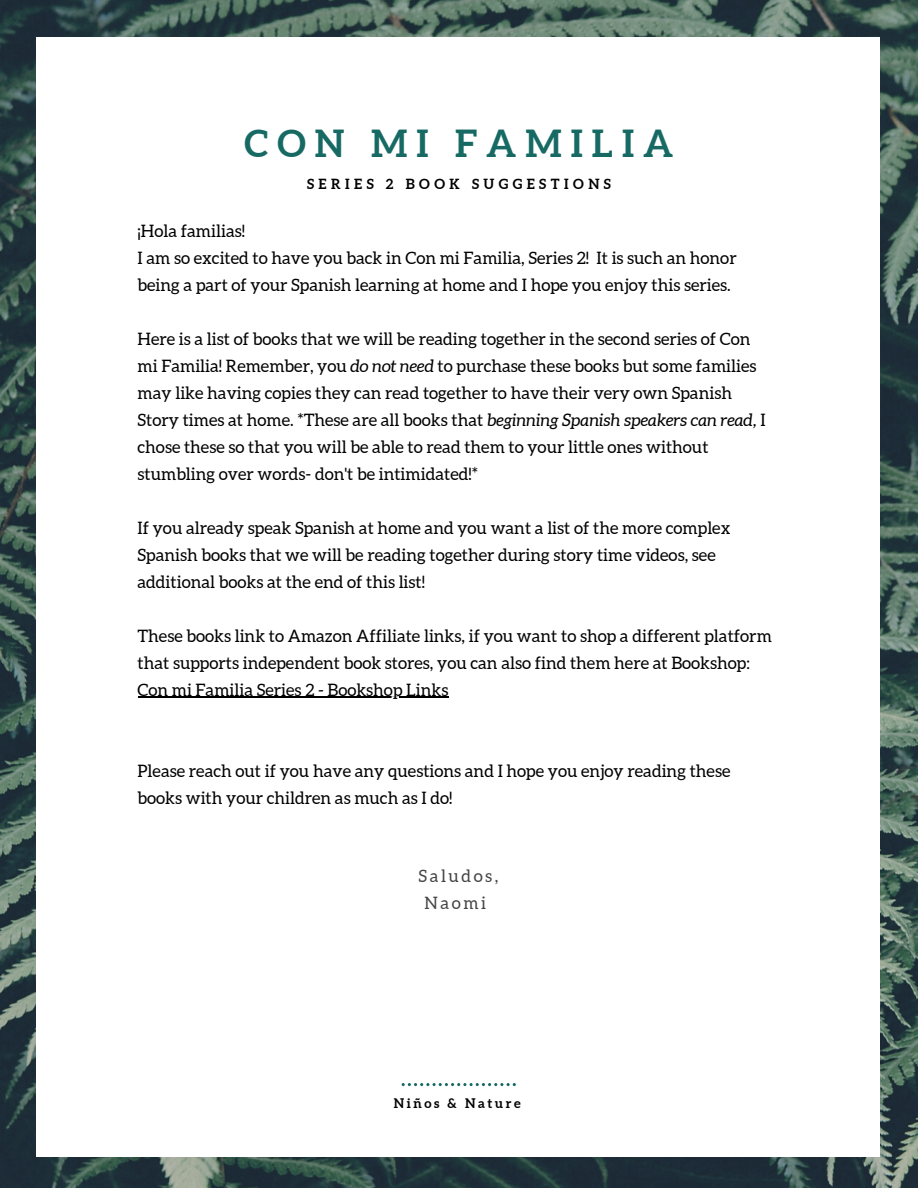
<style>
.page{position:relative;width:918px;height:1188px;background:#fff}
.page>*{position:absolute;margin:0;border:0;box-sizing:border-box;transform-origin:0 0}
.t1{font:700 37.35px "Aleo";letter-spacing:.24em;color:#166a63}
.t2{font:17.1px/27px "Aleo";color:#000}
.t3{font:17.1px/27px "Aleo";letter-spacing:.15em;color:#454545;text-align:center}
.t4{font:700 13.95px "Aleo";letter-spacing:.32em;color:#000}
.t5{font:700 13.2px "Aleo";letter-spacing:.19em;color:#000}
.s1{font-style:italic}
</style>
<div class="page">
<img style="left:0;top:0;width:918px;height:1188px">
<div style="left:37px;top:37px;width:842px;height:1119px;background:#fff"></div>
<hr style="left:138px;top:697px;width:310px;height:1px;background:#000">
<svg style="left:402px;top:1083px;width:114px;height:3px"></svg>
<h1 class="t1" style="left:245px;top:122px;width:430px">CON MI FAMILIA</h1>
<p class="t4" style="left:307px;top:175px;width:306px">SERIES 2 BOOK SUGGESTIONS</p>
<p class="t2" style="left:138px;top:217px;width:601px">¡Hola familias!<br>I am so excited to have you back in Con mi Familia, Series 2! It is such an honor being a part of your Spanish learning at home and I hope you enjoy this series.</p>
<p class="t2" style="left:138px;top:325px;width:630px">Here is a list of books that we will be reading together in the second series of Con mi Familia! Remember, you <span class="s1">do not need</span> to purchase these books but some families may like having copies they can read together to have their very own Spanish Story times at home. *These are all books that <span class="s1">beginning Spanish speakers can read,</span> I chose these so that you will be able to read them to your little ones without stumbling over words- don't be intimidated!*</p>
<p class="t2" style="left:138px;top:514px;width:594px">If you already speak Spanish at home and you want a list of the more complex<br>Spanish books that we will be reading together during story time videos, see additional books at the end of this list!</p>
<p class="t2" style="left:138px;top:622px;width:636px">These books link to Amazon Affiliate links, if you want to shop a different platform that supports independent book stores, you can also find them here at Bookshop:<br>Con mi Familia Series 2 - Bookshop Links</p>
<p class="t2" style="left:138px;top:757px;width:594px">Please reach out if you have any questions and I hope you enjoy reading these books with your children as much as I do!</p>
<p class="t3" style="left:419px;top:863px;width:81px">Saludos,<br>Naomi</p>
<p class="t5" style="left:394px;top:1095px;width:128px">Niños &amp; Nature</p>
</div>
